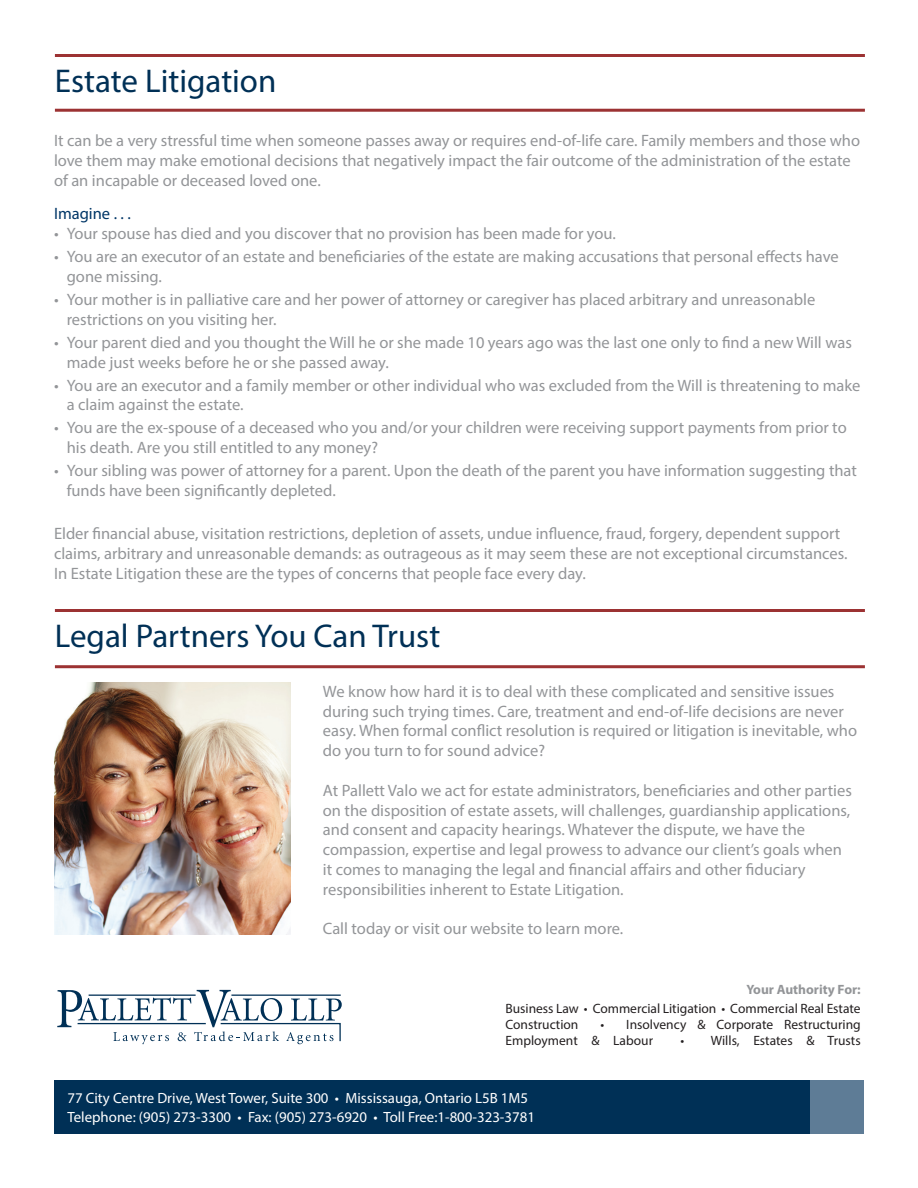
<style>
.page{position:relative;width:918px;height:1188px;background:#fff}
.page>*{position:absolute;margin:0;border:0;box-sizing:border-box;transform-origin:0 0}
.t1{font:33px "Myriad Pro";color:#003056}
.t2{font:16.5px/19.8px "Myriad Pro";color:#939598}
.t3{font:16.5px "Myriad Pro";color:#003667}
.t4{font:14.85px "Myriad Pro";color:#fff}
.t5{font:13.5px "Myriad Pro";color:#231f20}
.t6{font:700 13.5px "Myriad Pro";color:#939598}
</style>
<div class="page">
<hr style="left:55px;top:609px;width:810px;height:3px;background:#9c3233">
<hr style="left:55px;top:54px;width:810px;height:3px;background:#9c3233">
<hr style="left:55px;top:665px;width:810px;height:3px;background:#9c3233">
<hr style="left:55px;top:109px;width:810px;height:3px;background:#9c3233">
<div style="left:55px;top:1080px;width:782px;height:54px;background:#003056"></div>
<div style="left:810px;top:1080px;width:54px;height:54px;background:#5e7c96"></div>
<img style="left:55px;top:683px;width:236px;height:251px">
<svg style="left:57px;top:990px;width:285px;height:54px"></svg>
<p class="t1" style="left:55px;top:60px;width:223px">Estate Litigation</p>
<p class="t2" style="left:54px;top:131px;width:808px">It can be a very stressful time when someone passes away or requires end-of-life care. Family members and those who love them may make emotional decisions that negatively impact the fair outcome of the administration of the estate of an incapable or deceased loved one.</p>
<p class="t3" style="left:54px;top:204px;width:78px">Imagine . . .</p>
<p class="t2" style="left:54px;top:223px;width:563px">• Your spouse has died and you discover that no provision has been made for you.</p>
<p class="t2" style="left:67px;top:246px;width:774px;text-indent:-13px">• You are an executor of an estate and beneficiaries of the estate are making accusations that personal effects have gone missing.</p>
<p class="t2" style="left:67px;top:289px;width:750px;text-indent:-13px">• Your mother is in palliative care and her power of attorney or caregiver has placed arbitrary and unreasonable restrictions on you visiting her.</p>
<p class="t2" style="left:67px;top:332px;width:787px;text-indent:-13px">• Your parent died and you thought the Will he or she made 10 years ago was the last one only to find a new Will was made just weeks before he or she passed away.</p>
<p class="t2" style="left:67px;top:375px;width:795px;text-indent:-13px">• You are an executor and a family member or other individual who was excluded from the Will is threatening to make a claim against the estate.</p>
<p class="t2" style="left:67px;top:418px;width:781px;text-indent:-13px">• You are the ex-spouse of a deceased who you and/or your children were receiving support payments from prior to his death. Are you still entitled to any money?</p>
<p class="t2" style="left:67px;top:461px;width:792px;text-indent:-13px">• Your sibling was power of attorney for a parent. Upon the death of the parent you have information suggesting that funds have been significantly depleted.</p>
<p class="t2" style="left:54px;top:523px;width:795px">Elder financial abuse, visitation restrictions, depletion of assets, undue influence, fraud, forgery, dependent support claims, arbitrary and unreasonable demands: as outrageous as it may seem these are not exceptional circumstances.<br>In Estate Litigation these are the types of concerns that people face every day.</p>
<p class="t1" style="left:55px;top:615px;width:387px">Legal Partners You Can Trust</p>
<p class="t2" style="left:323px;top:681px;width:536px">We know how hard it is to deal with these complicated and sensitive issues during such trying times. Care, treatment and end-of-life decisions are never easy. When formal conflict resolution is required or litigation is inevitable, who do you turn to for sound advice?</p>
<p class="t2" style="left:323px;top:780px;width:530px">At Pallett Valo we act for estate administrators, beneficiaries and other parties on the disposition of estate assets, will challenges, guardianship applications, and consent and capacity hearings. Whatever the dispute, we have the compassion, expertise and legal prowess to advance our client’s goals when it comes to managing the legal and financial affairs and other fiduciary responsibilities inherent to Estate Litigation.</p>
<p class="t2" style="left:323px;top:919px;width:302px">Call today or visit our website to learn more.</p>
<p class="t6" style="left:747px;top:980px;width:116px">Your Authority For:</p>
<p class="t5" style="left:505px;top:1000px;width:357px">Business Law • Commercial Litigation • Commercial Real Estate</p>
<p class="t5" style="left:505px;top:1016px;width:75px">Construction</p>
<p class="t5" style="left:600px;top:1016px;width:262px">• Insolvency &amp; Corporate Restructuring</p>
<p class="t5" style="left:505px;top:1032px;width:149px">Employment &amp; Labour</p>
<p class="t5" style="left:680px;top:1032px;width:182px">• Wills, Estates &amp; Trusts</p>
<p class="t4" style="left:68px;top:1089px;width:462px">77 City Centre Drive, West Tower, Suite 300 • Mississauga, Ontario L5B 1M5</p>
<p class="t4" style="left:68px;top:1108px;width:469px">Telephone: (905) 273-3300 • Fax: (905) 273-6920 • Toll Free:1-800-323-3781</p>
</div>
